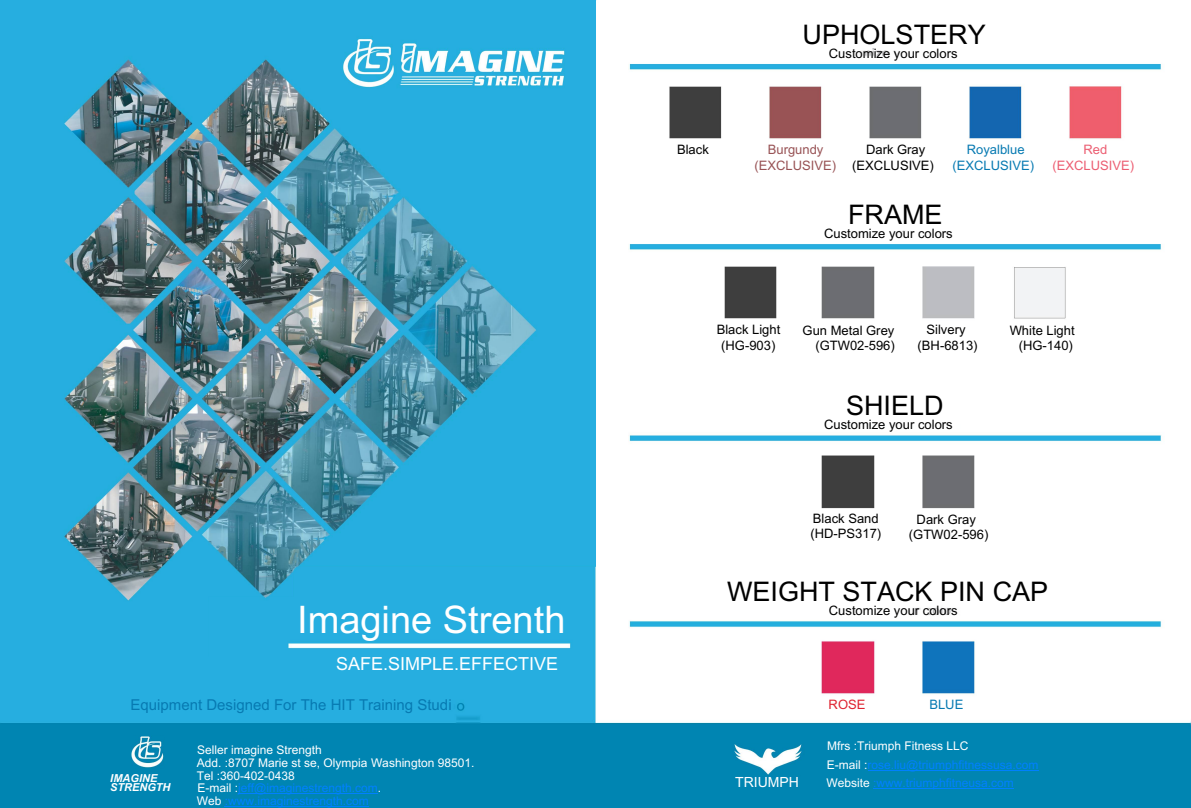
<style>
.page{position:relative;width:1191px;height:808px;background:#fff}
.page>*{position:absolute;margin:0;border:0;box-sizing:border-box;transform-origin:0 0}
.t1{font:38px "Arial";color:#fff}
.t2{font:27px "Arial";color:#000}
.t3{font:18px "Arial";color:#fff}
.t4{font:15px "Arial";color:#077ab2}
.t5{font:14px "Arial";color:#fff}
.t6{font:13px/15px "Arial";color:#000;text-align:center}
.t7{font:13px/15.5px "Arial";color:#077ab2;text-align:center}
.t8{font:13px/15.5px "Arial";color:#985355;text-align:center}
.t9{font:13px/15.5px "Arial";color:#ec5e72;text-align:center}
.t10{font:13px "Arial";color:#df2431}
.t11{font:12px/12.8px "Arial";color:#fff}
.t12{font:12px/18.6px "Arial";color:#0080ff}
.t13{font:italic 700 11px/9.8px "Arial";color:#fff}
.s1{color:#0080ff}
.s2{color:#fff}
</style>
<div class="page">
<img style="left:0;top:0;width:1190px;height:808px">
<img style="left:0;top:0;width:595px;height:656px">
<img style="left:132px;top:737px;width:32px;height:30px">
<div style="left:669px;top:86px;width:52px;height:52px;background:#3e3e3e"></div>
<div style="left:769px;top:86px;width:52px;height:52px;background:#995355"></div>
<div style="left:869px;top:86px;width:52px;height:52px;background:#6c6d72"></div>
<div style="left:969px;top:86px;width:52px;height:52px;background:#1466b0"></div>
<div style="left:1069px;top:86px;width:52px;height:52px;background:#ef5e6d"></div>
<div style="left:724px;top:266px;width:52px;height:53px;background:#3e3e3e"></div>
<div style="left:822px;top:266px;width:52px;height:53px;background:#6c6d72"></div>
<div style="left:922px;top:267px;width:52px;height:52px;background:#bcbdc2"></div>
<div style="left:822px;top:456px;width:52px;height:52px;background:#3e3e3e"></div>
<div style="left:922px;top:456px;width:52px;height:52px;background:#6c6d72"></div>
<div style="left:822px;top:641px;width:52px;height:52px;background:#e0285c"></div>
<div style="left:922px;top:641px;width:52px;height:52px;background:#0f74bc"></div>
<img style="left:734px;top:744px;width:68px;height:30px">
<hr style="left:238px;top:793px;width:140px;height:1px;background:#0080ff">
<hr style="left:225px;top:806px;width:144px;height:1px;background:#0080ff">
<hr style="left:867px;top:770px;width:171px;height:1px;background:#0080ff">
<hr style="left:873px;top:788px;width:140px;height:1px;background:#0080ff">
<h1 class="t1" style="left:297px;top:605px;width:270px">Imagine Strenth</h1>
<h3 class="t3" style="left:336px;top:657px;width:224px">SAFE.SIMPLE.EFFECTIVE</h3>
<p class="t4" style="left:130px;top:699px;width:322px">Equipment Designed For The HIT Training Studi</p>
<p class="t13" style="left:110px;top:774px;width:62px">IMAGINE<br>STRENGTH</p>
<p class="t11" style="left:197px;top:744px;width:279px">Seller imagine Strength<br>Add. :8707 Marie st se, Olympia Washington 98501.<br>Tel :360-402-0438<br>E-mail :<span class="s1">jeff@imaginestrength.com</span>.<br>Web <span class="s1">:www.imaginestrength.com</span></p>
<h2 class="t2" style="left:802px;top:24px;width:185px">UPHOLSTERY</h2>
<p class="t6" style="left:829px;top:47px;width:130px">Customize your colors</p>
<p class="t6" style="left:677px;top:143px;width:33px">Black</p>
<p class="t8" style="left:754px;top:143px;width:83px">Burgundy (EXCLUSIVE)</p>
<p class="t6" style="left:852px;top:142px;width:83px;line-height:15.8px">Dark Gray (EXCLUSIVE)</p>
<p class="t7" style="left:952px;top:143px;width:83px">Royalblue (EXCLUSIVE)</p>
<p class="t9" style="left:1052px;top:143px;width:83px">Red (EXCLUSIVE)</p>
<h2 class="t2" style="left:848px;top:204px;width:96px">FRAME</h2>
<p class="t6" style="left:824px;top:227px;width:130px">Customize your colors</p>
<p class="t6" style="left:716px;top:323px;width:65px">Black Light (HG-903)</p>
<p class="t6" style="left:802px;top:324px;width:94px;text-align:right">Gun Metal Grey (GTW02-596)</p>
<p class="t6" style="left:917px;top:323px;width:61px">Silvery (BH-6813)</p>
<p class="t6" style="left:1009px;top:324px;width:67px">White Light (HG-140)</p>
<h2 class="t2" style="left:846px;top:395px;width:99px">SHIELD</h2>
<p class="t6" style="left:824px;top:418px;width:130px">Customize your colors</p>
<p class="t6" style="left:810px;top:512px;width:72px;text-align:left">Black Sand (HD-PS317)</p>
<p class="t6" style="left:909px;top:513px;width:81px">Dark Gray (GTW02-596)</p>
<h2 class="t2" style="left:727px;top:581px;width:323px">WEIGHT STACK PIN CAP</h2>
<p class="t6" style="left:829px;top:604px;width:130px">Customize your colors</p>
<p class="t5" style="left:735px;top:777px;width:65px">TRIUMPH</p>
<p class="t10" style="left:828px;top:699px;width:38px">ROSE</p>
<p class="t7" style="left:929px;top:698px;width:35px">BLUE</p>
<p class="t12" style="left:826px;top:738px;width:214px"><span class="s2">Mfrs :Triumph Fitness LLC<br>E-mail :</span>rose.liu@triumphfitnessusa.com<br><span class="s2">Website</span> :www.triumphfitneusa.com</p>
</div>
